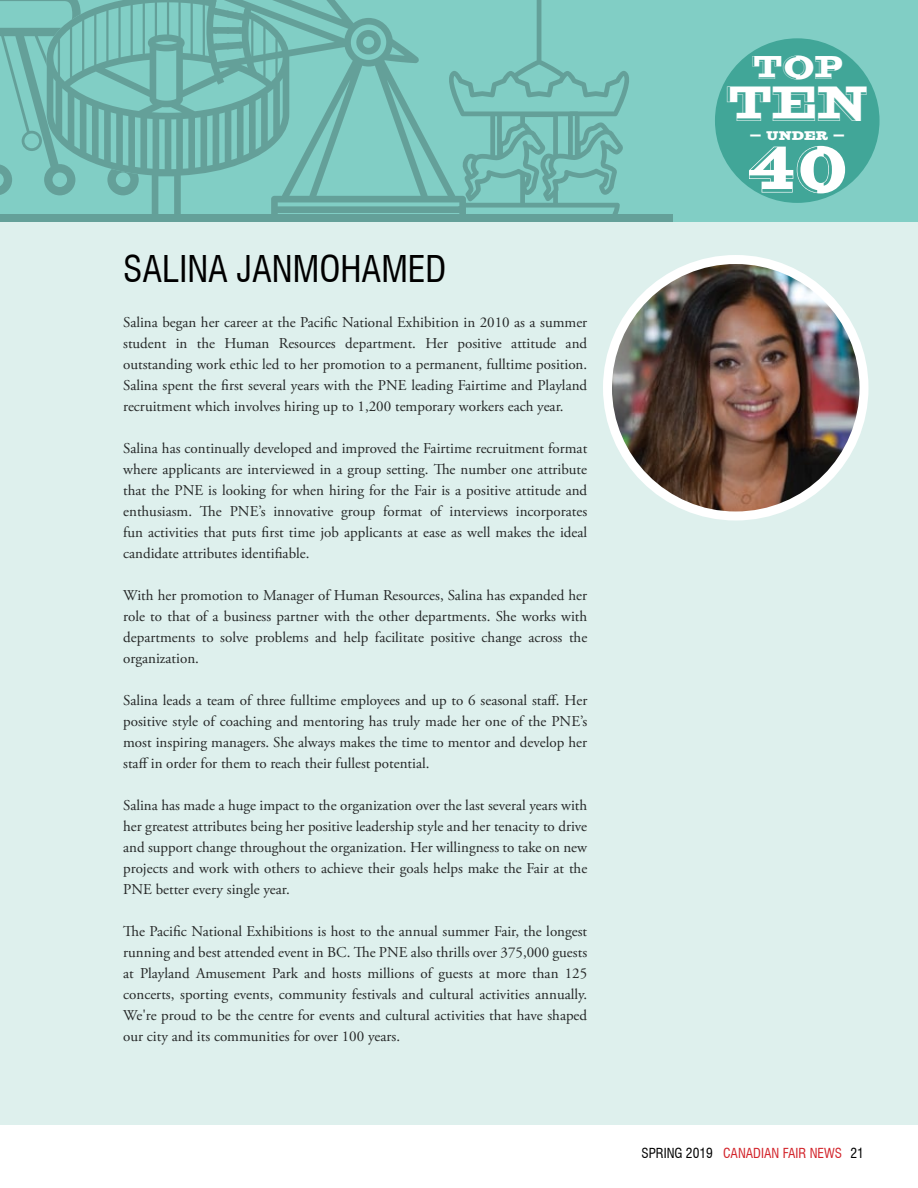
<style>
.page{position:relative;width:918px;height:1188px;background:#fff}
.page>*{position:absolute;margin:0;border:0;box-sizing:border-box;transform-origin:0 0}
.t1{font:65.25px "Sutro Open Initials";color:#fff}
.t2{font:48.9px "Sutro Open Initials";color:#fff}
.t3{font:condensed 36px "Swiss 721 BT";color:#000}
.t4{font:32.7px "Sutro Open Initials";color:#fff}
.t5{font:15px/21px "Adobe Garamond Pro";color:#252727;text-align:justify}
.t6{font:condensed 13.5px "Swiss 721 BT";color:#d2232a}
.t7{font:12.45px "Sutro Open Fill";color:#fff}
.s1{color:#000}
</style>
<div class="page">
<div style="left:0;top:0;width:918px;height:1125px;background:#def0ed"></div>
<div style="left:0;top:0;width:918px;height:222px;background:#81cec5"></div>
<div style="left:715px;top:38px;width:165px;height:165px;background:#41a698;border-radius:50%"></div>
<svg style="left:0;top:0;width:47px;height:195px"></svg>
<svg style="left:47px;top:0;width:156px;height:214px"></svg>
<svg style="left:203px;top:0;width:10px;height:174px;fill:#67a49d"></svg>
<svg style="left:213px;top:0;width:416px;height:214px"></svg>
<div style="left:0;top:214px;width:672px;height:8px;background:#64a099"></div>
<img style="left:608px;top:260px;width:256px;height:256px;border-radius:128px">
<div style="left:603px;top:255px;width:265px;height:265px;border:9px solid #fff;border-radius:50%"></div>
<h3 class="t3" style="left:123px;top:248px;width:325px">SALINA JANMOHAMED</h3>
<p class="t5" style="left:123px;top:312px;width:466px">Salina began her career at the Pacific National Exhibition in 2010 as a summer student in the Human Resources department. Her positive attitude and outstanding work ethic led to her promotion to a permanent, fulltime position.<br>Salina spent the first several years with the PNE leading Fairtime and Playland recruitment which involves hiring up to 1,200 temporary workers each year.</p>
<p class="t5" style="left:123px;top:438px;width:466px">Salina has continually developed and improved the Fairtime recruitment format where applicants are interviewed in a group setting. The number one attribute that the PNE is looking for when hiring for the Fair is a positive attitude and enthusiasm. The PNE’s innovative group format of interviews incorporates fun activities that puts first time job applicants at ease as well makes the ideal candidate attributes identifiable.</p>
<p class="t5" style="left:123px;top:585px;width:466px">With her promotion to Manager of Human Resources, Salina has expanded her role to that of a business partner with the other departments. She works with departments to solve problems and help facilitate positive change across the organization.</p>
<p class="t5" style="left:123px;top:690px;width:466px">Salina leads a team of three fulltime employees and up to 6 seasonal staff. Her positive style of coaching and mentoring has truly made her one of the PNE’s most inspiring managers. She always makes the time to mentor and develop her staff in order for them to reach their fullest potential.</p>
<p class="t5" style="left:123px;top:795px;width:466px">Salina has made a huge impact to the organization over the last several years with her greatest attributes being her positive leadership style and her tenacity to drive and support change throughout the organization. Her willingness to take on new projects and work with others to achieve their goals helps make the Fair at the PNE better every single year.</p>
<p class="t5" style="left:123px;top:921px;width:466px">The Pacific National Exhibitions is host to the annual summer Fair, the longest running and best attended event in BC. The PNE also thrills over 375,000 guests at Playland Amusement Park and hosts millions of guests at more than 125 concerts, sporting events, community festivals and cultural activities annually.<br>We're proud to be the centre for events and cultural activities that have shaped our city and its communities for over 100 years.</p>
<h3 class="t4" style="left:752px;top:48px;width:92px">TOP</h3>
<h2 class="t2" style="left:726px;top:75px;width:144px">TEN</h2>
<p class="t7" style="left:749px;top:128px;width:98px">— UNDER —</p>
<h1 class="t1" style="left:747px;top:131px;width:101px">40</h1>
<p class="t6" style="left:642px;top:1145px;width:224px"><span class="s1">SPRING 2019</span> CANADIAN FAIR NEWS <span class="s1">21</span></p>
</div>
